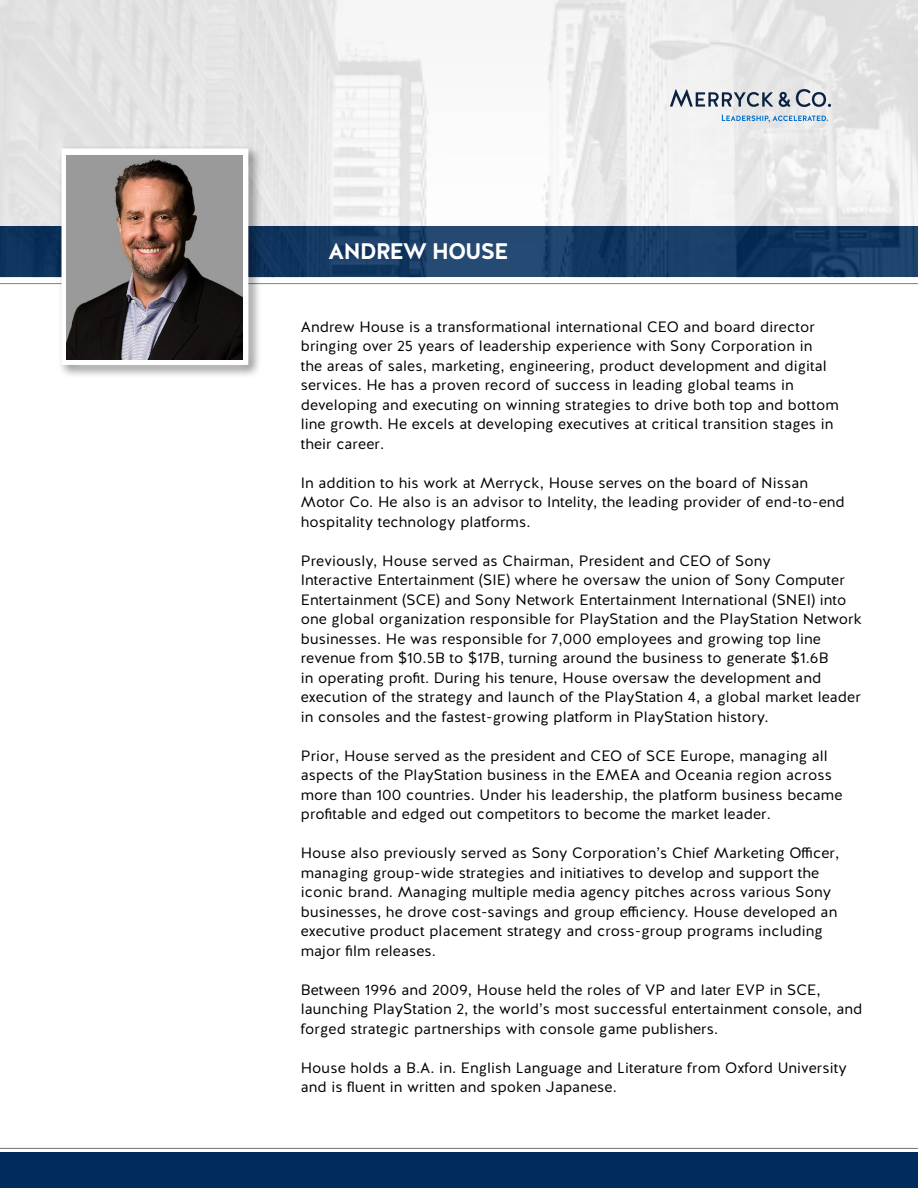
<style>
.page{position:relative;width:918px;height:1188px;background:#fff}
.page>*{position:absolute;margin:0;border:0;box-sizing:border-box;transform-origin:0 0}
.t1{font:600 22.5px "Halis R";letter-spacing:-.05em;color:#fff}
.t2{font:15px/19.5px "Halis R";letter-spacing:.005em;color:#000}
.t3{font:700 3.45px "Halis R";color:#0070ce}
</style>
<div class="page">
<hr style="left:0;top:283px;width:918px;height:1px;background:#000">
<img style="left:0;top:0;width:918px;height:277px">
<div style="left:0;top:1152px;width:918px;height:36px;background:#002b5c"></div>
<div style="left:57px;top:144px;width:206px;height:235px;background:#000;opacity:.5"></div>
<div style="left:62px;top:148px;width:186px;height:217px;border:7px solid #fff"></div>
<hr style="left:0;top:1148px;width:918px;height:1px;background:#000">
<img style="left:67px;top:156px;width:176px;height:204px">
<svg style="left:722px;top:115px;width:104px;height:7px"></svg>
<svg style="left:779px;top:92px;width:11px;height:15px"></svg>
<svg style="left:670px;top:89px;width:103px;height:18px"></svg>
<svg style="left:796px;top:89px;width:35px;height:18px"></svg>
<h1 class="t1" style="left:328px;top:237px;width:181px">ANDREW HOUSE</h1>
<p class="t3" style="left:826px;top:118px;width:3px">®</p>
<p class="t2" style="left:301px;top:317px;width:539px">Andrew House is a transformational international CEO and board director bringing over 25 years of leadership experience with Sony Corporation in<br>the areas of sales, marketing, engineering, product development and digital services. He has a proven record of success in leading global teams in developing and executing on winning strategies to drive both top and bottom line growth. He excels at developing executives at critical transition stages in their career.</p>
<p class="t2" style="left:301px;top:473px;width:546px">In addition to his work at Merryck, House serves on the board of Nissan<br>Motor Co. He also is an advisor to Intelity, the leading provider of end-to-end hospitality technology platforms.</p>
<p class="t2" style="left:301px;top:551px;width:563px">Previously, House served as Chairman, President and CEO of Sony<br>Interactive Entertainment (SIE) where he oversaw the union of Sony Computer Entertainment (SCE) and Sony Network Entertainment International (SNEI) into one global organization responsible for PlayStation and the PlayStation Network businesses. He was responsible for 7,000 employees and growing top line revenue from $10.5B to $17B, turning around the business to generate $1.6B<br>in operating profit. During his tenure, House oversaw the development and execution of the strategy and launch of the PlayStation 4, a global market leader in consoles and the fastest-growing platform in PlayStation history.</p>
<p class="t2" style="left:301px;top:746px;width:543px">Prior, House served as the president and CEO of SCE Europe, managing all aspects of the PlayStation business in the EMEA and Oceania region across more than 100 countries. Under his leadership, the platform business became profitable and edged out competitors to become the market leader.</p>
<p class="t2" style="left:301px;top:844px;width:540px">House also previously served as Sony Corporation’s Chief Marketing Officer, managing group-wide strategies and initiatives to develop and support the iconic brand. Managing multiple media agency pitches across various Sony businesses, he drove cost-savings and group efficiency. House developed an executive product placement strategy and cross-group programs including major film releases.</p>
<p class="t2" style="left:301px;top:980px;width:563px">Between 1996 and 2009, House held the roles of VP and later EVP in SCE, launching PlayStation 2, the world’s most successful entertainment console, and forged strategic partnerships with console game publishers.</p>
<p class="t2" style="left:301px;top:1058px;width:548px">House holds a B.A. in. English Language and Literature from Oxford University and is fluent in written and spoken Japanese.</p>
</div>
